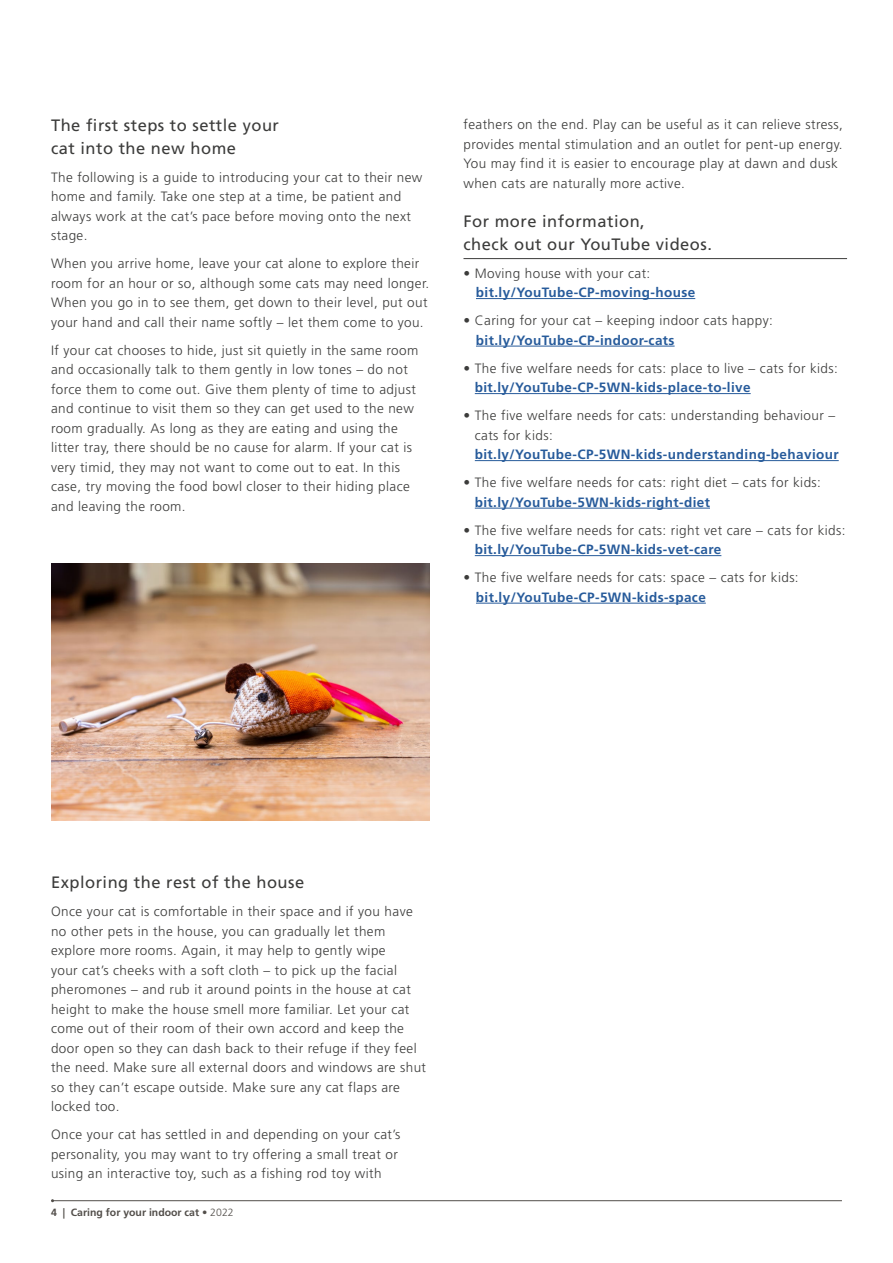
<style>
.page{position:relative;width:893px;height:1263px;background:#fff}
.page>*{position:absolute;margin:0;border:0;box-sizing:border-box;transform-origin:0 0}
.t1{font:16.5px/22.5px "Frutiger LT Std";letter-spacing:.03em;color:#3c3c3b}
.t2{font:300 13.5px/19.5px "Frutiger LT Std";letter-spacing:.03em;color:#3c3c3b}
.t3{font:700 13.5px "Frutiger LT Std";letter-spacing:.03em;color:#275b9b}
.t4{font:700 10.5px "Frutiger LT Std";color:#524e4a}
.s1{font-weight:300}
</style>
<div class="page">
<hr style="left:53px;top:1200px;width:789px;height:1px;background:#524e4a">
<img style="left:51px;top:563px;width:378px;height:257px">
<hr style="left:463px;top:258px;width:384px;height:1px;background:#3c3c3b">
<hr style="left:476px;top:298px;width:219px;height:1px;background:#275b9b">
<hr style="left:476px;top:346px;width:199px;height:1px;background:#275b9b">
<hr style="left:475px;top:393px;width:276px;height:1px;background:#275b9b">
<hr style="left:475px;top:460px;width:364px;height:1px;background:#275b9b">
<hr style="left:475px;top:508px;width:235px;height:1px;background:#275b9b">
<hr style="left:475px;top:555px;width:246px;height:1px;background:#275b9b">
<hr style="left:476px;top:603px;width:230px;height:1px;background:#275b9b">
<p class="t1" style="left:51px;top:115px;width:230px">The first steps to settle your cat into the new home</p>
<p class="t2" style="left:51px;top:168px;width:373px">The following is a guide to introducing your cat to their new home and family. Take one step at a time, be patient and always work at the cat’s pace before moving onto the next stage.</p>
<p class="t2" style="left:51px;top:254px;width:380px">When you arrive home, leave your cat alone to explore their room for an hour or so, although some cats may need longer.<br>When you go in to see them, get down to their level, put out your hand and call their name softly – let them come to you.</p>
<p class="t2" style="left:51px;top:341px;width:369px">If your cat chooses to hide, just sit quietly in the same room and occasionally talk to them gently in low tones – do not force them to come out. Give them plenty of time to adjust and continue to visit them so they can get used to the new room gradually. As long as they are eating and using the litter tray, there should be no cause for alarm. If your cat is very timid, they may not want to come out to eat. In this case, try moving the food bowl closer to their hiding place and leaving the room.</p>
<p class="t2" style="left:463px;top:115px;width:381px">feathers on the end. Play can be useful as it can relieve stress, provides mental stimulation and an outlet for pent-up energy.<br>You may find it is easier to encourage play at dawn and dusk when cats are naturally more active.</p>
<p class="t1" style="left:463px;top:210px;width:250px">For more information,<br>check out our YouTube videos.</p>
<p class="t2" style="left:463px;top:263px;width:188px">• Moving house with your cat:</p>
<p class="t3" style="left:476px;top:285px;width:221px">bit.ly/YouTube-CP-moving-house</p>
<p class="t2" style="left:463px;top:311px;width:311px">• Caring for your cat – keeping indoor cats happy:</p>
<p class="t3" style="left:476px;top:332px;width:200px">bit.ly/YouTube-CP-indoor-cats</p>
<p class="t2" style="left:463px;top:358px;width:376px">• The five welfare needs for cats: place to live – cats for kids:</p>
<p class="t3" style="left:475px;top:380px;width:277px">bit.ly/YouTube-CP-5WN-kids-place-to-live</p>
<p class="t2" style="left:475px;top:406px;width:362px;text-indent:-11px">• The five welfare needs for cats: understanding behaviour – cats for kids:</p>
<p class="t3" style="left:475px;top:447px;width:365px">bit.ly/YouTube-CP-5WN-kids-understanding-behaviour</p>
<p class="t2" style="left:463px;top:473px;width:359px">• The five welfare needs for cats: right diet – cats for kids:</p>
<p class="t3" style="left:475px;top:494px;width:237px">bit.ly/YouTube-5WN-kids-right-diet</p>
<p class="t2" style="left:463px;top:520px;width:384px">• The five welfare needs for cats: right vet care – cats for kids:</p>
<p class="t3" style="left:475px;top:542px;width:248px">bit.ly/YouTube-CP-5WN-kids-vet-care</p>
<p class="t2" style="left:463px;top:568px;width:337px">• The five welfare needs for cats: space – cats for kids:</p>
<p class="t3" style="left:476px;top:589px;width:231px">bit.ly/YouTube-CP-5WN-kids-space</p>
<p class="t1" style="left:51px;top:871px;width:255px">Exploring the rest of the house</p>
<p class="t2" style="left:51px;top:902px;width:377px">Once your cat is comfortable in their space and if you have no other pets in the house, you can gradually let them explore more rooms. Again, it may help to gently wipe<br>your cat’s cheeks with a soft cloth – to pick up the facial pheromones – and rub it around points in the house at cat height to make the house smell more familiar. Let your cat come out of their room of their own accord and keep the door open so they can dash back to their refuge if they feel the need. Make sure all external doors and windows are shut so they can’t escape outside. Make sure any cat flaps are locked too.</p>
<p class="t2" style="left:51px;top:1125px;width:351px">Once your cat has settled in and depending on your cat’s personality, you may want to try offering a small treat or using an interactive toy, such as a fishing rod toy with</p>
<p class="t4" style="left:51px;top:1206px;width:184px">4 | Caring for your indoor cat <span class="s1">• 2022</span></p>
</div>
